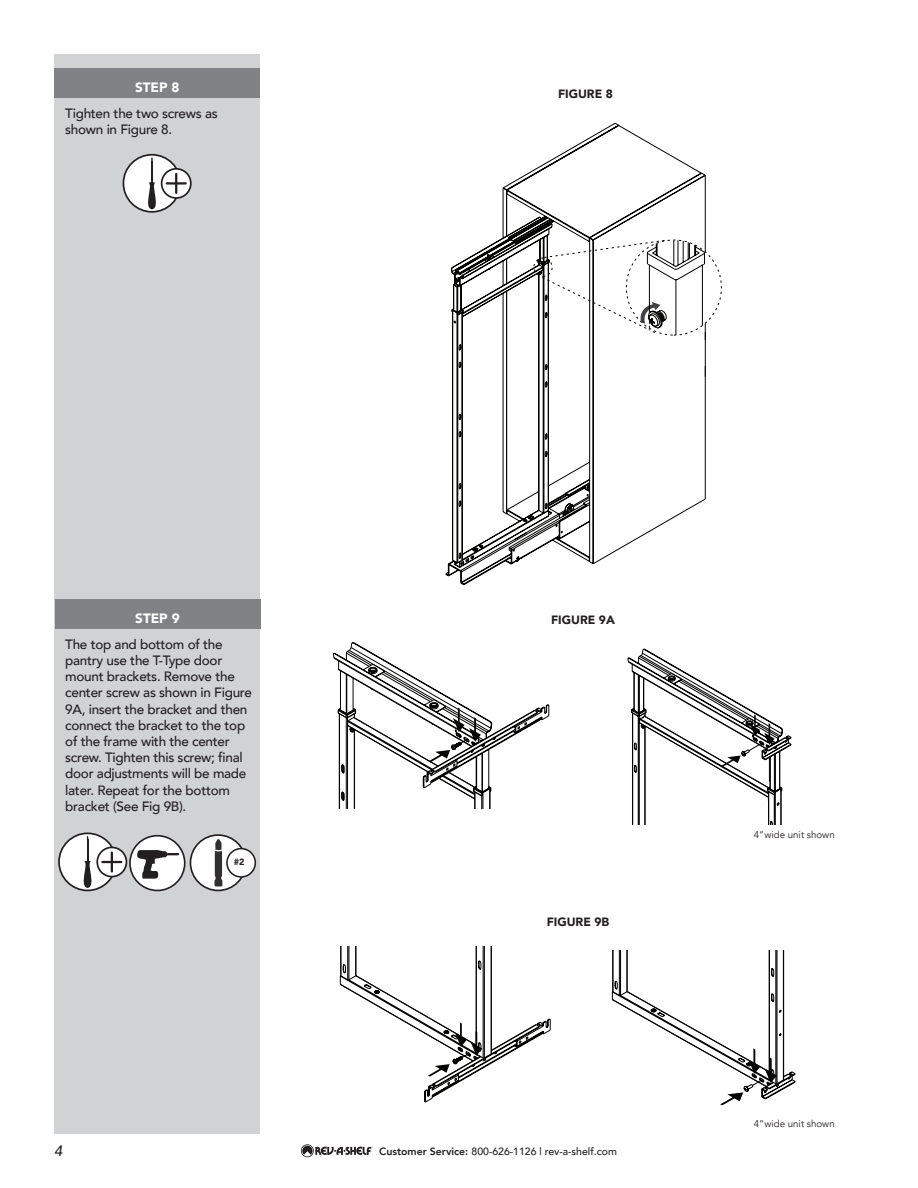
<style>
.page{position:relative;width:918px;height:1188px;background:#fff}
.page>*{position:absolute;margin:0;border:0;box-sizing:border-box;transform-origin:0 0}
.t1{font:italic 500 15px "Avenir";color:#231f20}
.t2{font:500 13.5px/16.2px "Avenir";letter-spacing:-.02em;color:#231f20}
.t3{font:900 13.5px "Avenir";color:#fff}
.t4{font:900 12px "Avenir";color:#231f20}
.t5{font:condensed 12px "Myriad Pro";color:#231f20}
.t6{font:500 10.5px "Avenir";color:#231f20}
.t7{font:9.75px "Avenir";color:#231f20}
.t8{font:900 9.15px "Avenir";color:#231f20}
.s1{font-weight:800}
</style>
<div class="page">
<svg style="left:301px;top:1144px;width:71px;height:13px"></svg>
<div style="left:54px;top:54px;width:206px;height:1080px;background:#d1d2d4"></div>
<div style="left:55px;top:68px;width:205px;height:30px;background:#808285"></div>
<div style="left:55px;top:599px;width:205px;height:30px;background:#808285"></div>
<svg style="left:332px;top:643px;width:218px;height:166px"></svg>
<div style="left:520px;top:735px;width:18px;height:17px;background:#fff"></div>
<svg style="left:628px;top:649px;width:163px;height:176px"></svg>
<svg style="left:339px;top:946px;width:212px;height:157px"></svg>
<div style="left:522px;top:1050px;width:17px;height:17px;background:#fff"></div>
<div style="left:522px;top:1048px;width:22px;height:5px;background:#fff"></div>
<svg style="left:612px;top:951px;width:183px;height:154px"></svg>
<svg style="left:445px;top:122px;width:261px;height:463px"></svg>
<div style="left:633px;top:340px;width:82px;height:26px;background:#fff"></div>
<div style="left:626px;top:240px;width:95px;height:95px;background:#fff;border-radius:50%"></div>
<svg style="left:534px;top:240px;width:171px;height:95px"></svg>
<div style="left:614px;top:342px;width:115px;height:23px;background:#fff"></div>
<hr style="left:705px;top:332px;width:1px;height:45px;background:#040504">
<div style="left:465px;top:415px;width:37px;height:40px;background:#fff"></div>
<div style="left:496px;top:750px;width:23px;height:26px;background:#fff"></div>
<div style="left:515px;top:1057px;width:24px;height:26px;background:#fff"></div>
<div style="left:123px;top:155px;width:58px;height:57px;background:#fff;border-radius:50%"></div>
<div style="left:123px;top:154px;width:58px;height:59px;border:2px solid #231f20;border-radius:50%"></div>
<svg style="left:148px;top:182px;width:8px;height:27px"></svg>
<hr style="left:151px;top:161px;width:2px;height:22px;background:#231f20">
<svg style="left:162px;top:169px;width:29px;height:29px"></svg>
<div style="left:161px;top:168px;width:31px;height:31px;border:2px solid #231f20;border-radius:50%"></div>
<svg style="left:175px;top:174px;width:2px;height:19px"></svg>
<hr style="left:167px;top:182px;width:19px;height:3px;background:#231f20">
<div style="left:59px;top:833px;width:57px;height:57px;background:#fff;border-radius:50%"></div>
<div style="left:58px;top:833px;width:59px;height:58px;border:2px solid #231f20;border-radius:50%"></div>
<svg style="left:83px;top:836px;width:9px;height:52px"></svg>
<svg style="left:97px;top:847px;width:29px;height:30px"></svg>
<div style="left:96px;top:847px;width:31px;height:30px;border:2px solid #231f20;border-radius:50%"></div>
<svg style="left:102px;top:853px;width:19px;height:18px"></svg>
<div style="left:130px;top:836px;width:55px;height:54px;background:#fff;border-radius:50%"></div>
<div style="left:129px;top:835px;width:57px;height:56px;border:2px solid #231f20;border-radius:50%"></div>
<svg style="left:137px;top:850px;width:42px;height:29px"></svg>
<div style="left:190px;top:835px;width:56px;height:55px;background:#fff;border-radius:50%"></div>
<svg style="left:214px;top:839px;width:8px;height:47px"></svg>
<div style="left:190px;top:834px;width:57px;height:57px;border:2px solid #231f20;border-radius:50%"></div>
<div style="left:227px;top:849px;width:28px;height:28px;background:#fff;border-radius:50%"></div>
<div style="left:226px;top:848px;width:30px;height:30px;border:2px solid #231f20;border-radius:50%"></div>
<p class="t3" style="left:135px;top:76px;width:46px">STEP 8</p>
<p class="t2" style="left:65px;top:104px;width:154px">Tighten the two screws as shown in Figure 8.</p>
<p class="t4" style="left:558px;top:84px;width:56px">FIGURE 8</p>
<p class="t3" style="left:135px;top:607px;width:46px">STEP 9</p>
<p class="t2" style="left:65px;top:635px;width:188px">The top and bottom of the pantry use the T-Type door mount brackets. Remove the center screw as shown in Figure<br>9A, insert the bracket and then connect the bracket to the top of the frame with the center screw. Tighten this screw; final door adjustments will be made later. Repeat for the bottom bracket (See Fig 9B).</p>
<p class="t8" style="left:234px;top:854px;width:12px">#2</p>
<p class="t4" style="left:551px;top:610px;width:65px">FIGURE 9A</p>
<p class="t4" style="left:547px;top:912px;width:64px">FIGURE 9B</p>
<p class="t1" style="left:54px;top:1142px;width:10px">4</p>
<p class="t6" style="left:379px;top:1142px;width:239px"><span class="s1">Customer Service:</span> 800-626-1126 | rev-a-shelf.com</p>
<p class="t7" style="left:754px;top:829px;width:82px">4”wide unit shown</p>
<p class="t7" style="left:754px;top:1117px;width:82px">4”wide unit shown</p>
<p class="t5" style="left:775px;top:1123px;width:64px">4-1/4" [108 mm]</p>
</div>
